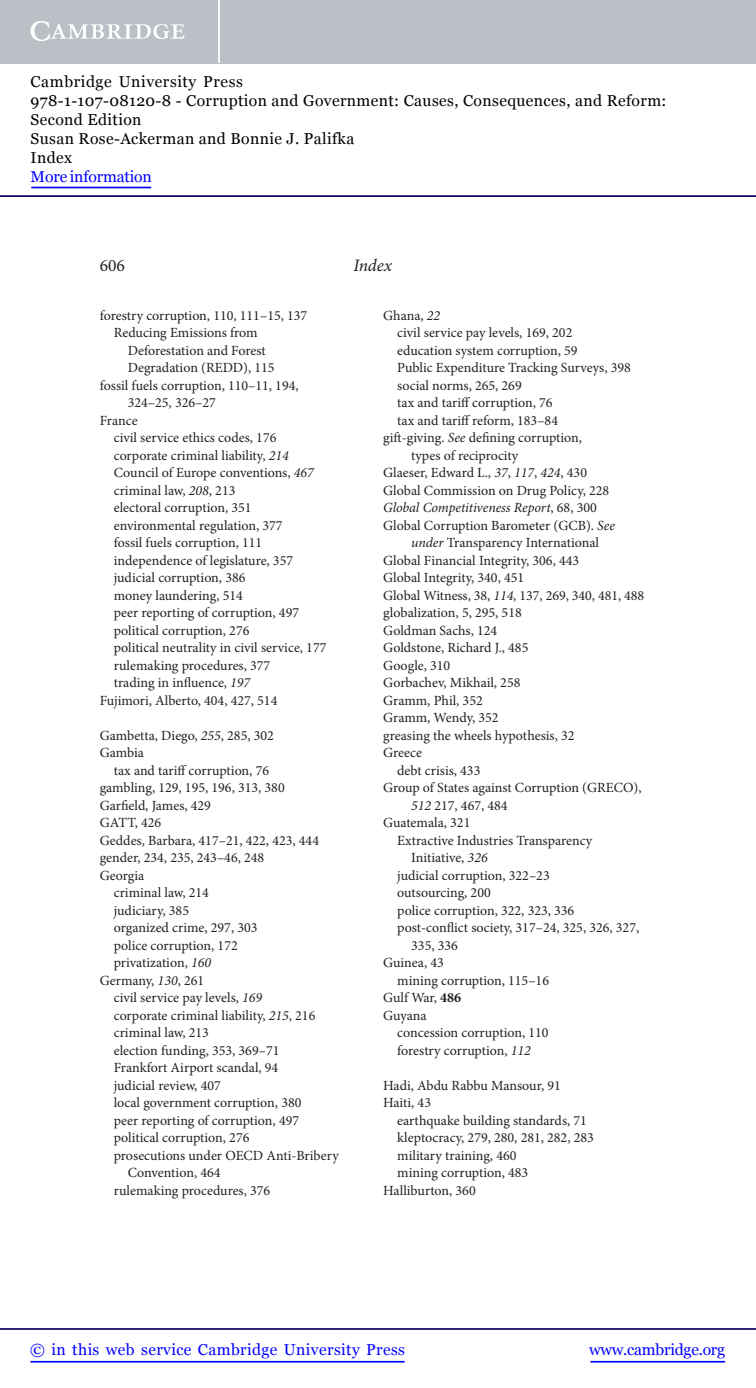
<style>
.page{position:relative;width:756px;height:1388px;background:#fff}
.page>*{position:absolute;margin:0;border:0;box-sizing:border-box;transform-origin:0 0}
.t1{font:italic 17.5px "Minion Pro";letter-spacing:-.005em;color:#231f20}
.t2{font:17.5px "Minion Pro";color:#231f20}
.t3{font:15.75px/18.9px "Georgia";letter-spacing:.025em;color:#000}
.t4{font:15.75px "Georgia";letter-spacing:.025em;color:#00f}
.t5{font:15.75px "Georgia";letter-spacing:-.015em;color:#00f}
.t6{font:15.75px "Georgia";letter-spacing:-.01em;color:#00f}
.t7{font:14px/17.5px "Minion Pro";color:#231f20}
.t8{font:italic 14px "Minion Pro";letter-spacing:-.005em;color:#231f20}
.s1{font-style:italic}
.s2{font-style:normal}
.s3{font-weight:700}
</style>
<div class="page">
<hr style="left:591px;top:1361px;width:134px;height:1px;background:#00f">
<hr style="left:0;top:1328px;width:756px;height:2px;background:#150666">
<hr style="left:31px;top:1361px;width:374px;height:1px;background:#00f">
<div style="left:0;top:0;width:756px;height:63px;background:#bac0c6"></div>
<svg style="left:31px;top:21px;width:154px;height:20px"></svg>
<hr style="left:218px;top:0;width:2px;height:63px;background:#fff">
<hr style="left:0;top:195px;width:756px;height:2px;background:#150666">
<hr style="left:31px;top:187px;width:120px;height:1px;background:#00f">
<p class="t3" style="left:31px;top:73px;width:637px">Cambridge University Press<br>978-1-107-08120-8 - Corruption and Government: Causes, Consequences, and Reform:<br>Second Edition<br>Susan Rose-Ackerman and Bonnie J. Palifka<br>Index</p>
<p class="t6" style="left:31px;top:167px;width:123px">More information</p>
<p class="t2" style="left:100px;top:259px;width:27px">606</p>
<p class="t1" style="left:354px;top:259px;width:40px">Index</p>
<p class="t7" style="left:100px;top:308px;width:209px">forestry corruption, 110 , 111 – 15 , 137</p>
<p class="t7" style="left:114px;top:325px;width:146px">Reducing Emissions from</p>
<p class="t7" style="left:128px;top:343px;width:140px">Deforestation and Forest</p>
<p class="t7" style="left:128px;top:360px;width:148px">Degradation (REDD), 115</p>
<p class="t7" style="left:100px;top:378px;width:200px">fossil fuels corruption, 110 – 11 , 194 ,</p>
<p class="t7" style="left:128px;top:395px;width:90px">324 – 25 , 326 – 27</p>
<p class="t7" style="left:100px;top:413px;width:39px">France</p>
<p class="t7" style="left:114px;top:430px;width:164px">civil service ethics codes, 176</p>
<p class="t7" style="left:114px;top:448px;width:177px">corporate criminal liability, <span class="s1">214</span></p>
<p class="t7" style="left:114px;top:465px;width:202px">Council of Europe conventions, <span class="s1">467</span></p>
<p class="t7" style="left:114px;top:483px;width:123px">criminal law, <span class="s1">208</span> , 213</p>
<p class="t7" style="left:114px;top:500px;width:139px">electoral corruption, 351</p>
<p class="t7" style="left:114px;top:518px;width:170px">environmental regulation, 377</p>
<p class="t7" style="left:114px;top:535px;width:150px">fossil fuels corruption, 111</p>
<p class="t7" style="left:114px;top:553px;width:181px">independence of legislature, 357</p>
<p class="t7" style="left:114px;top:570px;width:133px">judicial corruption, 386</p>
<p class="t7" style="left:114px;top:588px;width:131px">money laundering, 514</p>
<p class="t7" style="left:114px;top:605px;width:187px">peer reporting of corruption, 497</p>
<p class="t7" style="left:114px;top:623px;width:137px">political corruption, 276</p>
<p class="t7" style="left:114px;top:640px;width:214px">political neutrality in civil service, 177</p>
<p class="t7" style="left:114px;top:658px;width:158px">rulemaking procedures, 377</p>
<p class="t7" style="left:114px;top:675px;width:138px">trading in influence, <span class="s1">197</span></p>
<p class="t7" style="left:100px;top:693px;width:179px">Fujimori, Alberto, 404 , 427 , 514</p>
<p class="t7" style="left:100px;top:728px;width:176px">Gambetta, Diego, <span class="s1">255</span> , 285 , 302<br>Gambia</p>
<p class="t7" style="left:114px;top:763px;width:157px">tax and tariff corruption, 76</p>
<p class="t7" style="left:100px;top:780px;width:186px">gambling, 129 , 195 , 196 , 313 , 380</p>
<p class="t7" style="left:100px;top:798px;width:113px">Garfield, James, 429</p>
<p class="t7" style="left:100px;top:815px;width:63px">GATT, 426</p>
<p class="t7" style="left:100px;top:833px;width:221px">Geddes, Barbara, 417 – 21 , 422 , 423 , 444</p>
<p class="t7" style="left:100px;top:850px;width:166px">gender, 234 , 235 , 243 – 46 , 248</p>
<p class="t7" style="left:100px;top:868px;width:46px">Georgia</p>
<p class="t7" style="left:114px;top:885px;width:97px">criminal law, 214</p>
<p class="t7" style="left:114px;top:903px;width:77px">judiciary, 385</p>
<p class="t7" style="left:114px;top:920px;width:145px">organized crime, 297 , 303</p>
<p class="t7" style="left:114px;top:938px;width:126px">police corruption, 172</p>
<p class="t7" style="left:114px;top:955px;width:99px">privatization, <span class="s1">160</span></p>
<p class="t7" style="left:100px;top:973px;width:106px">Germany, <span class="s1">130</span> , 261</p>
<p class="t7" style="left:114px;top:990px;width:150px">civil service pay levels, <span class="s1">169</span></p>
<p class="t7" style="left:114px;top:1008px;width:203px">corporate criminal liability, <span class="s1">215</span> , 216</p>
<p class="t7" style="left:114px;top:1025px;width:97px">criminal law, 213</p>
<p class="t7" style="left:114px;top:1043px;width:167px">election funding, 353 , 369 – 71</p>
<p class="t7" style="left:114px;top:1060px;width:166px">Frankfort Airport scandal, 94</p>
<p class="t7" style="left:114px;top:1078px;width:109px">judicial review, 407</p>
<p class="t7" style="left:114px;top:1095px;width:189px">local government corruption, 380</p>
<p class="t7" style="left:114px;top:1113px;width:187px">peer reporting of corruption, 497</p>
<p class="t7" style="left:114px;top:1130px;width:137px">political corruption, 276</p>
<p class="t7" style="left:114px;top:1148px;width:227px">prosecutions under OECD Anti-Bribery</p>
<p class="t7" style="left:128px;top:1165px;width:94px">Convention, 464</p>
<p class="t7" style="left:114px;top:1183px;width:158px">rulemaking procedures, 376</p>
<p class="t7" style="left:383px;top:308px;width:58px">Ghana, <span class="s1">22</span></p>
<p class="t7" style="left:397px;top:325px;width:177px">civil service pay levels, 169 , 202</p>
<p class="t7" style="left:397px;top:343px;width:182px">education system corruption, 59</p>
<p class="t7" style="left:397px;top:360px;width:235px">Public Expenditure Tracking Surveys, 398</p>
<p class="t7" style="left:397px;top:378px;width:126px">social norms, 265 , 269</p>
<p class="t7" style="left:397px;top:395px;width:157px">tax and tariff corruption, 76</p>
<p class="t7" style="left:397px;top:413px;width:162px">tax and tariff reform, 183 – 84</p>
<p class="t7" style="left:383px;top:430px;width:200px">gift-giving. <span class="s1">See</span> defining corruption,</p>
<p class="t7" style="left:411px;top:448px;width:109px">types of reciprocity</p>
<p class="t7" style="left:383px;top:465px;width:205px">Glaeser, Edward L., <span class="s1">37</span> , <span class="s1">117</span> , <span class="s1">424</span> , 430</p>
<p class="t7" style="left:383px;top:483px;width:228px">Global Commission on Drug Policy, 228</p>
<p class="t8" style="left:383px;top:502px;width:215px">Global Competitiveness Report <span class="s2">, 68 , 300</span></p>
<p class="t7" style="left:383px;top:518px;width:233px">Global Corruption Barometer (GCB). <span class="s1">See</span></p>
<p class="t7" style="left:411px;top:535px;width:189px"><span class="s1">under</span> Transparency International</p>
<p class="t7" style="left:383px;top:553px;width:198px">Global Financial Integrity, 306 , 443</p>
<p class="t7" style="left:383px;top:570px;width:143px">Global Integrity, 340 , 451</p>
<p class="t7" style="left:383px;top:588px;width:263px">Global Witness, 38 , <span class="s1">114</span> , 137 , 269 , 340 , 481 , 488</p>
<p class="t7" style="left:383px;top:605px;width:140px">globalization, 5 , 295 , 518</p>
<p class="t7" style="left:383px;top:623px;width:116px">Goldman Sachs, 124</p>
<p class="t7" style="left:383px;top:640px;width:147px">Goldstone, Richard J., 485</p>
<p class="t7" style="left:383px;top:658px;width:69px">Google, 310</p>
<p class="t7" style="left:383px;top:675px;width:139px">Gorbachev, Mikhail, 258</p>
<p class="t7" style="left:383px;top:693px;width:101px">Gramm, Phil, 352</p>
<p class="t7" style="left:383px;top:710px;width:117px">Gramm, Wendy, 352</p>
<p class="t7" style="left:383px;top:728px;width:193px">greasing the wheels hypothesis, 32</p>
<p class="t7" style="left:383px;top:745px;width:40px">Greece</p>
<p class="t7" style="left:397px;top:763px;width:85px">debt crisis, 433</p>
<p class="t7" style="left:383px;top:780px;width:260px">Group of States against Corruption (GRECO),</p>
<p class="t7" style="left:411px;top:798px;width:98px"><span class="s1">512</span> 217 , 467 , 484</p>
<p class="t7" style="left:383px;top:815px;width:89px">Guatemala, 321</p>
<p class="t7" style="left:397px;top:833px;width:197px">Extractive Industries Transparency</p>
<p class="t7" style="left:411px;top:850px;width:78px">Initiative, <span class="s1">326</span></p>
<p class="t7" style="left:397px;top:868px;width:154px">judicial corruption, 322 – 23</p>
<p class="t7" style="left:397px;top:885px;width:95px">outsourcing, 200</p>
<p class="t7" style="left:397px;top:903px;width:179px">police corruption, 322 , 323 , 336</p>
<p class="t7" style="left:397px;top:920px;width:244px">post-conflict society, 317 – 24 , 325 , 326 , 327 ,</p>
<p class="t7" style="left:411px;top:938px;width:48px">335 , 336</p>
<p class="t7" style="left:383px;top:955px;width:62px">Guinea, 43</p>
<p class="t7" style="left:397px;top:973px;width:153px">mining corruption, 115 – 16</p>
<p class="t7" style="left:383px;top:990px;width:80px">Gulf War, <span class="s3">486</span></p>
<p class="t7" style="left:383px;top:1008px;width:45px">Guyana</p>
<p class="t7" style="left:397px;top:1025px;width:153px">concession corruption, 110</p>
<p class="t7" style="left:397px;top:1043px;width:135px">forestry corruption, <span class="s1">112</span></p>
<p class="t7" style="left:383px;top:1078px;width:179px">Hadi, Abdu Rabbu Mansour, 91<br>Haiti, 43</p>
<p class="t7" style="left:397px;top:1113px;width:191px">earthquake building standards, 71</p>
<p class="t7" style="left:397px;top:1130px;width:198px">kleptocracy, 279 , 280 , 281 , 282 , 283</p>
<p class="t7" style="left:397px;top:1148px;width:121px">military training, 460</p>
<p class="t7" style="left:397px;top:1165px;width:133px">mining corruption, 483</p>
<p class="t7" style="left:383px;top:1183px;width:94px">Halliburton, 360</p>
<p class="t4" style="left:30px;top:1339px;width:376px">© in this web service Cambridge University Press</p>
<p class="t5" style="left:589px;top:1339px;width:137px">www.cambridge.org</p>
</div>
